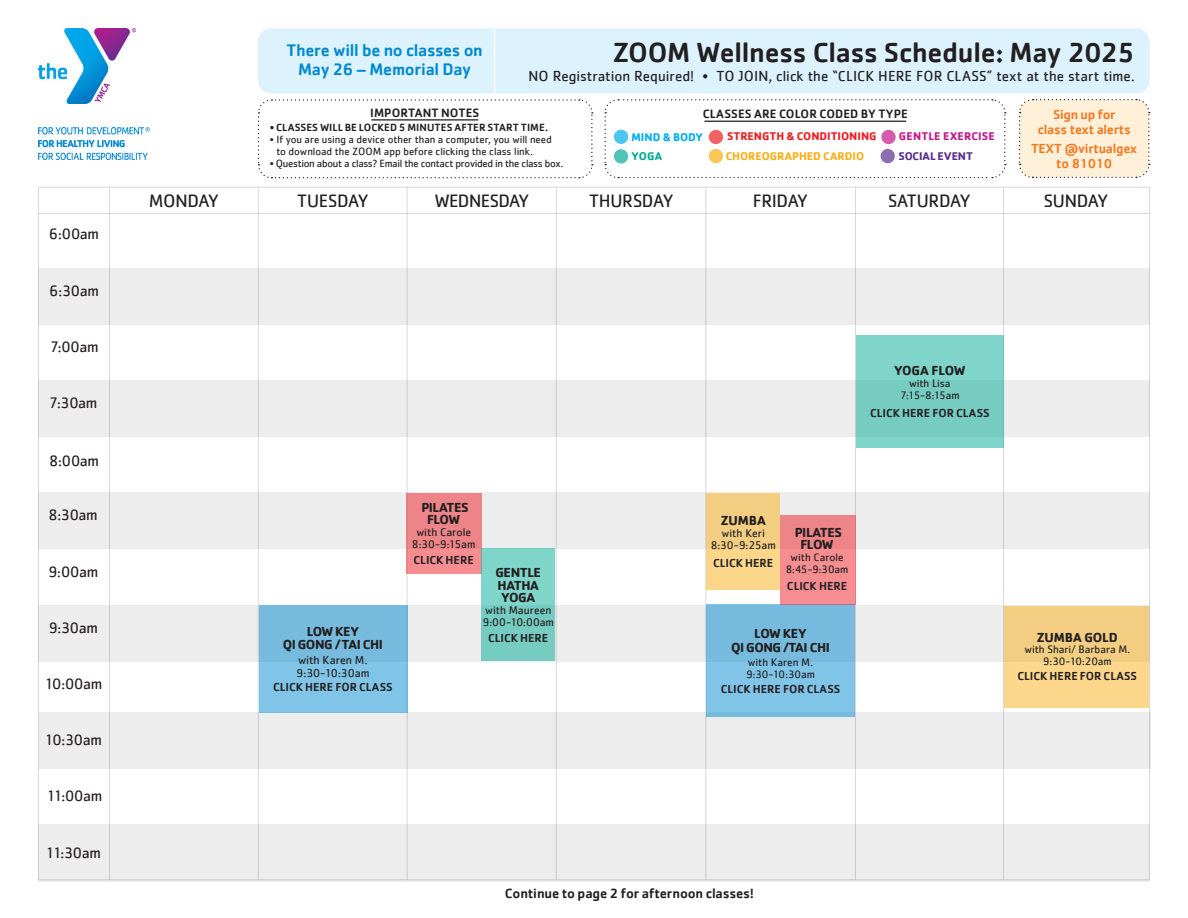
<style>
.page{position:relative;width:1188px;height:918px;background:#fff}
.page>*{position:absolute;margin:0;border:0;box-sizing:border-box;transform-origin:0 0}
.t1{font:500 28.5px "Cachet";letter-spacing:-.01em;color:#231f20}
.t2{font:18.6px "Cachet";letter-spacing:-.03em;color:#231f20}
.t3{font:500 17.25px/19.5px "Cachet";letter-spacing:-.015em;color:#0089cf;text-align:center}
.t4{font:15.75px "Cachet";letter-spacing:-.025em;color:#231f20}
.t5{font:15px "Cachet";color:#231f20}
.t6{font:500 13.95px "Cachet";letter-spacing:-.01em;color:#231f20}
.t7{font:700 13.5px/12.1px "Cachet";letter-spacing:-.03em;color:#231f20;text-align:center}
.t8{font:500 13.5px/15px "Cachet";letter-spacing:-.02em;color:#f47921;text-align:center}
.t9{font:700 13.5px "Cachet";letter-spacing:-.01em;color:#231f20}
.t10{font:500 12.45px "Cachet";letter-spacing:.005em;color:#231f20}
.t11{font:500 12px "Cachet";color:#231f20}
.t12{font:12px/13.5px "Cachet";letter-spacing:-.005em;color:#231f20}
.t13{font:11.7px/12px "Cachet";letter-spacing:-.005em;color:#231f20;text-align:center}
.t14{font:700 11.55px "Cachet";color:#ee1d23}
.t15{font:700 11.55px "Cachet";color:#faaf18}
.t16{font:700 11.55px "Cachet";letter-spacing:.015em;color:#c5168c}
.t17{font:700 11.55px "Cachet";letter-spacing:-.01em;color:#5b2e91}
.t18{font:700 11.55px "Cachet";color:#00aeef}
.t19{font:700 11.55px "Cachet";color:#00ab95}
.t20{font:11.25px/12px "Cachet";letter-spacing:-.005em;color:#231f20;text-align:center}
.t21{font:10.8px "Cachet";letter-spacing:-.005em;color:#231f20}
.t22{font:10.8px "Cachet";letter-spacing:-.03em;color:#231f20}
.t23{font:500 10.8px "Cachet";letter-spacing:.005em;color:#231f20}
</style>
<div class="page">
<hr style="left:38px;top:213px;width:1112px;height:1px;background:#231f20">
<hr style="left:258px;top:187px;width:1px;height:693px;background:#231f20">
<hr style="left:109px;top:187px;width:1px;height:693px;background:#231f20">
<hr style="left:407px;top:187px;width:1px;height:693px;background:#231f20">
<hr style="left:705px;top:187px;width:1px;height:693px;background:#231f20">
<hr style="left:556px;top:187px;width:1px;height:693px;background:#231f20">
<hr style="left:855px;top:187px;width:1px;height:693px;background:#231f20">
<hr style="left:1003px;top:187px;width:1px;height:693px;background:#231f20">
<div style="left:38px;top:380px;width:1112px;height:57px;background:#ededed"></div>
<div style="left:38px;top:605px;width:1112px;height:56px;background:#ededed"></div>
<div style="left:38px;top:268px;width:1112px;height:56px;background:#ededed"></div>
<div style="left:38px;top:493px;width:1112px;height:56px;background:#ededed"></div>
<div style="left:39px;top:713px;width:1112px;height:56px;background:#ededed"></div>
<div style="left:38px;top:824px;width:1112px;height:57px;background:#ededed"></div>
<div style="left:406px;top:493px;width:75px;height:81px;background:#ed8588"></div>
<div style="left:481px;top:549px;width:74px;height:112px;background:#7bd0c5"></div>
<div style="left:259px;top:605px;width:148px;height:108px;background:#76bbde"></div>
<div style="left:707px;top:605px;width:148px;height:112px;background:#76bbde"></div>
<div style="left:1004px;top:606px;width:145px;height:101px;background:#f3ce82"></div>
<div style="left:780px;top:515px;width:76px;height:90px;background:#f68e91"></div>
<div style="left:856px;top:335px;width:148px;height:113px;background:#76ccc1"></div>
<div style="left:706px;top:493px;width:74px;height:97px;background:#f3ce82"></div>
<div style="left:258px;top:28px;width:892px;height:66px;background:#dcf2fc;border-radius:14px"></div>
<img style="left:38px;top:29px;width:98px;height:74px">
<img style="left:39px;top:127px;width:111px;height:32px">
<svg style="left:258px;top:99px;width:335px;height:80px"></svg>
<hr style="left:372px;top:119px;width:106px;height:2px;background:#231f20">
<svg style="left:604px;top:99px;width:402px;height:80px"></svg>
<hr style="left:705px;top:121px;width:201px;height:1px;background:#231f20">
<div style="left:614px;top:130px;width:14px;height:14px;background:#4dc6f3;border-radius:50%"></div>
<svg style="left:881px;top:130px;width:15px;height:14px"></svg>
<svg style="left:614px;top:149px;width:14px;height:15px"></svg>
<div style="left:881px;top:149px;width:14px;height:14px;background:#8c6db2;border-radius:50%"></div>
<div style="left:709px;top:149px;width:14px;height:14px;background:#fbc75d;border-radius:50%"></div>
<div style="left:709px;top:130px;width:14px;height:14px;background:#f36165;border-radius:50%"></div>
<svg style="left:1019px;top:99px;width:131px;height:79px;background:#fbeed8"></svg>
<hr style="left:494px;top:9px;width:1px;height:85px;background:#fff">
<p class="t4" style="left:49px;top:225px;width:51px">6:00am</p>
<p class="t4" style="left:50px;top:281px;width:51px">6:30am</p>
<p class="t4" style="left:50px;top:337px;width:51px">7:00am</p>
<p class="t4" style="left:49px;top:394px;width:50px">7:30am</p>
<p class="t4" style="left:49px;top:452px;width:51px">8:00am</p>
<p class="t4" style="left:48px;top:506px;width:51px">8:30am</p>
<p class="t4" style="left:48px;top:562px;width:52px">9:00am</p>
<p class="t4" style="left:48px;top:618px;width:51px">9:30am</p>
<p class="t4" style="left:44px;top:675px;width:60px">10:00am</p>
<p class="t4" style="left:44px;top:731px;width:59px">10:30am</p>
<p class="t4" style="left:46px;top:787px;width:58px">11:00am</p>
<p class="t4" style="left:45px;top:843px;width:57px">11:30am</p>
<p class="t1" style="left:613px;top:35px;width:523px">ZOOM Wellness Class Schedule: May 2025</p>
<p class="t5" style="left:529px;top:68px;width:608px">NO Registration Required! • TO JOIN, click the “CLICK HERE FOR CLASS” text at the start time.</p>
<p class="t23" style="left:270px;top:121px;width:280px">• CLASSES WILL BE LOCKED 5 MINUTES AFTER START TIME.</p>
<p class="t21" style="left:270px;top:133px;width:284px">• If you are using a device other than a computer, you will need</p>
<p class="t21" style="left:276px;top:145px;width:258px">to download the ZOOM app before clicking the class link.</p>
<p class="t22" style="left:270px;top:157px;width:295px">• Question about a class? Email the contact provided in the class box.</p>
<p class="t3" style="left:287px;top:40px;width:198px">There will be no classes on<br>May 26 – Memorial Day</p>
<p class="t10" style="left:370px;top:105px;width:111px">IMPORTANT NOTES</p>
<p class="t10" style="left:703px;top:107px;width:207px">CLASSES ARE COLOR CODED BY TYPE</p>
<p class="t18" style="left:632px;top:129px;width:73px">MIND &amp; BODY</p>
<p class="t16" style="left:899px;top:129px;width:97px">GENTLE EXERCISE</p>
<p class="t19" style="left:632px;top:149px;width:32px">YOGA</p>
<p class="t15" style="left:726px;top:148px;width:140px">CHOREOGRAPHED CARDIO</p>
<p class="t17" style="left:898px;top:148px;width:76px">SOCIAL EVENT</p>
<p class="t8" style="left:1038px;top:107px;width:95px">Sign up for class text alerts</p>
<p class="t8" style="left:1031px;top:140px;width:108px">TEXT @virtualgex to 81010</p>
<p class="t14" style="left:727px;top:129px;width:151px">STRENGTH &amp; CONDITIONING</p>
<p class="t2" style="left:149px;top:190px;width:71px">MONDAY</p>
<p class="t2" style="left:297px;top:190px;width:73px">TUESDAY</p>
<p class="t2" style="left:434px;top:190px;width:96px">WEDNESDAY</p>
<p class="t2" style="left:589px;top:190px;width:86px">THURSDAY</p>
<p class="t2" style="left:753px;top:190px;width:57px">FRIDAY</p>
<p class="t2" style="left:888px;top:190px;width:84px">SATURDAY</p>
<p class="t2" style="left:1044px;top:190px;width:66px">SUNDAY</p>
<p class="t9" style="left:894px;top:361px;width:73px">YOGA FLOW</p>
<p class="t20" style="left:900px;top:377px;width:61px">with Lisa<br>7:15-8:15am</p>
<p class="t11" style="left:870px;top:406px;width:121px">CLICK HERE FOR CLASS</p>
<p class="t7" style="left:283px;top:624px;width:102px;line-height:13.5px">LOW KEY<br>QI GONG / TAI CHI</p>
<p class="t12" style="left:296px;top:653px;width:75px">with Karen M.<br>9:30-10:30am</p>
<p class="t11" style="left:273px;top:680px;width:121px">CLICK HERE FOR CLASS</p>
<p class="t7" style="left:421px;top:501px;width:49px">PILATES<br>FLOW</p>
<p class="t13" style="left:412px;top:526px;width:65px">with Carole<br>8:30-9:15am</p>
<p class="t11" style="left:414px;top:553px;width:62px">CLICK HERE</p>
<p class="t7" style="left:721px;top:513px;width:46px">ZUMBA</p>
<p class="t13" style="left:711px;top:526px;width:67px">with Keri<br>8:30-9:25am</p>
<p class="t11" style="left:713px;top:556px;width:62px">CLICK HERE</p>
<p class="t7" style="left:795px;top:526px;width:49px">PILATES<br>FLOW</p>
<p class="t20" style="left:786px;top:551px;width:64px">with Carole<br>8:45-9:30am</p>
<p class="t11" style="left:787px;top:578px;width:62px">CLICK HERE</p>
<p class="t7" style="left:495px;top:566px;width:47px;text-align:left">GENTLE<br>HATHA<br>YOGA</p>
<p class="t13" style="left:482px;top:604px;width:73px;text-align:left">with Maureen<br>9:00-10:00am</p>
<p class="t11" style="left:488px;top:630px;width:62px">CLICK HERE</p>
<p class="t9" style="left:1037px;top:629px;width:82px">ZUMBA GOLD</p>
<p class="t20" style="left:1024px;top:643px;width:107px">with Shari/ Barbara M.<br>9:30-10:20am</p>
<p class="t11" style="left:1018px;top:669px;width:121px">CLICK HERE FOR CLASS</p>
<p class="t7" style="left:731px;top:626px;width:100px;line-height:13.5px">LOW KEY<br>QI GONG /TAI CHI</p>
<p class="t20" style="left:746px;top:656px;width:70px;text-align:left">with Karen M.<br>9:30-10:30am</p>
<p class="t11" style="left:721px;top:682px;width:121px">CLICK HERE FOR CLASS</p>
<p class="t6" style="left:505px;top:885px;width:251px">Continue to page 2 for afternoon classes!</p>
</div>
